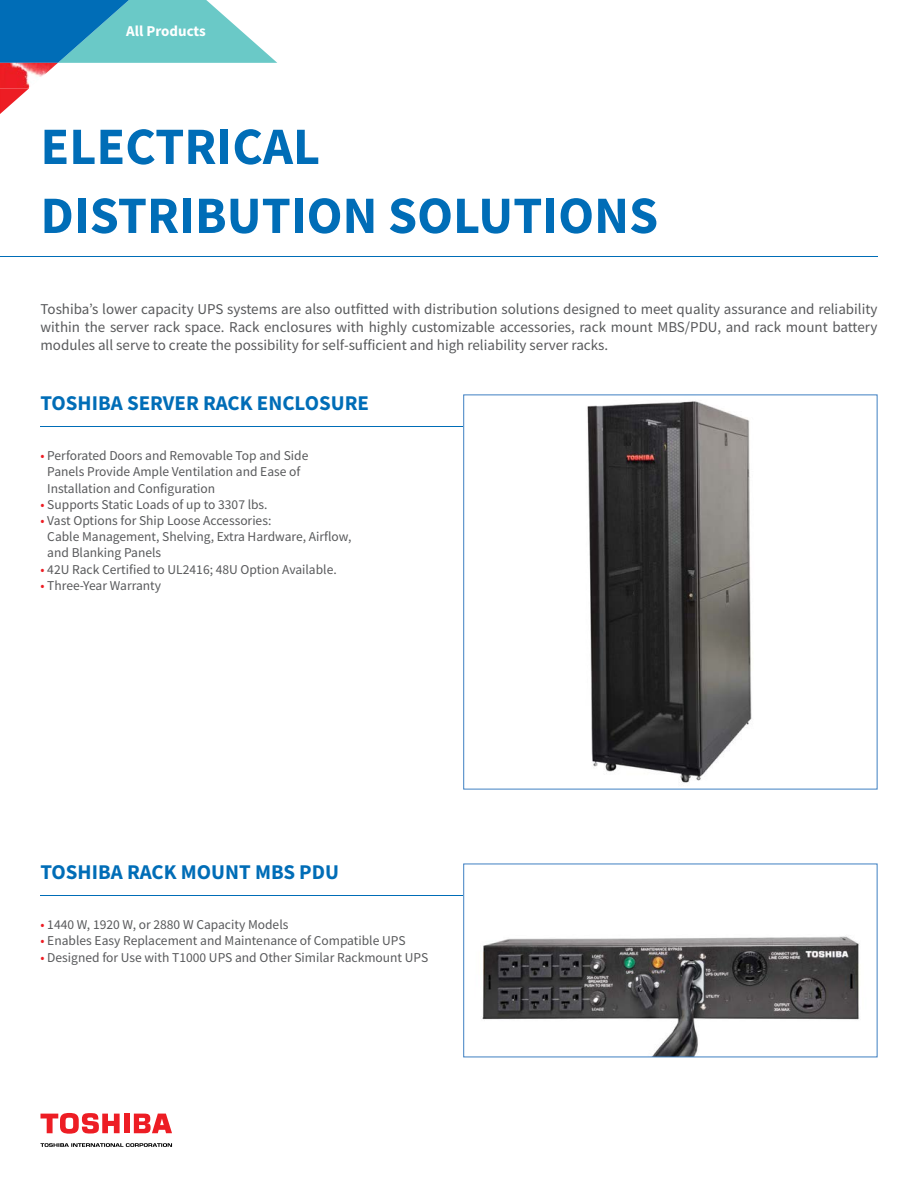
<style>
.page{position:relative;width:918px;height:1188px;background:#fff}
.page>*{position:absolute;margin:0;border:0;box-sizing:border-box;transform-origin:0 0}
.t1{font:700 52.5px/69px "Toshiba Sans";color:#006db7}
.t2{font:700 21px "Toshiba Sans";color:#006db7}
.t3{font:15px/18px "Toshiba Sans";color:#58595b;text-align:justify}
.t4{font:700 15px "Toshiba Sans";color:#fff}
.t5{font:13.5px/16.2px "Toshiba Sans";color:#58595b}
.s1{color:#ed1d24}
</style>
<div class="page">
<svg style="left:40px;top:1113px;width:80px;height:21px"></svg>
<div style="left:124px;top:1113px;width:5px;height:20px;background:#ed1d24"></div>
<svg style="left:134px;top:1114px;width:38px;height:19px"></svg>
<svg style="left:40px;top:1143px;width:132px;height:4px"></svg>
<svg style="left:0;top:0;width:277px;height:63px;background:#59b1c8"></svg>
<img style="left:0;top:63px;width:58px;height:25px">
<img style="left:0;top:88px;width:29px;height:26px">
<hr style="left:40px;top:426px;width:423px;height:1px;background:#006db7">
<hr style="left:40px;top:895px;width:423px;height:1px;background:#006db7">
<img style="left:587px;top:401px;width:165px;height:382px">
<img style="left:482px;top:936px;width:378px;height:119px">
<hr style="left:0;top:257px;width:878px;height:1px;background:#006db7">
<p class="t4" style="left:126px;top:21px;width:81px">All Products</p>
<h1 class="t1" style="left:40px;top:111px;width:619px">ELECTRICAL<br>DISTRIBUTION SOLUTIONS</h1>
<p class="t3" style="left:40px;top:299px;width:839px">Toshiba’s lower capacity UPS systems are also outfitted with distribution solutions designed to meet quality assurance and reliability within the server rack space. Rack enclosures with highly customizable accessories, rack mount MBS/PDU, and rack mount battery modules all serve to create the possibility for self-sufficient and high reliability server racks.</p>
<h2 class="t2" style="left:40px;top:389px;width:330px">TOSHIBA SERVER RACK ENCLOSURE</h2>
<p class="t5" style="left:47px;top:448px;width:263px;text-indent:-7px"><span class="s1">•</span> Perforated Doors and Removable Top and Side<br>Panels Provide Ample Ventilation and Ease of<br>Installation and Configuration</p>
<p class="t5" style="left:40px;top:496px;width:229px"><span class="s1">•</span> Supports Static Loads of up to 3307 lbs.</p>
<p class="t5" style="left:47px;top:512px;width:306px;text-indent:-7px"><span class="s1">•</span> Vast Options for Ship Loose Accessories:<br>Cable Management, Shelving, Extra Hardware, Airflow, and Blanking Panels</p>
<p class="t5" style="left:40px;top:561px;width:298px"><span class="s1">•</span> 42U Rack Certified to UL2416; 48U Option Available.</p>
<p class="t5" style="left:40px;top:577px;width:122px"><span class="s1">•</span> Three-Year Warranty</p>
<h2 class="t2" style="left:40px;top:858px;width:300px">TOSHIBA RACK MOUNT MBS PDU</h2>
<p class="t5" style="left:40px;top:917px;width:249px"><span class="s1">•</span> 1440 W, 1920 W, or 2880 W Capacity Models</p>
<p class="t5" style="left:40px;top:933px;width:367px"><span class="s1">•</span> Enables Easy Replacement and Maintenance of Compatible UPS</p>
<p class="t5" style="left:40px;top:949px;width:389px"><span class="s1">•</span> Designed for Use with T1000 UPS and Other Similar Rackmount UPS</p>
</div>
